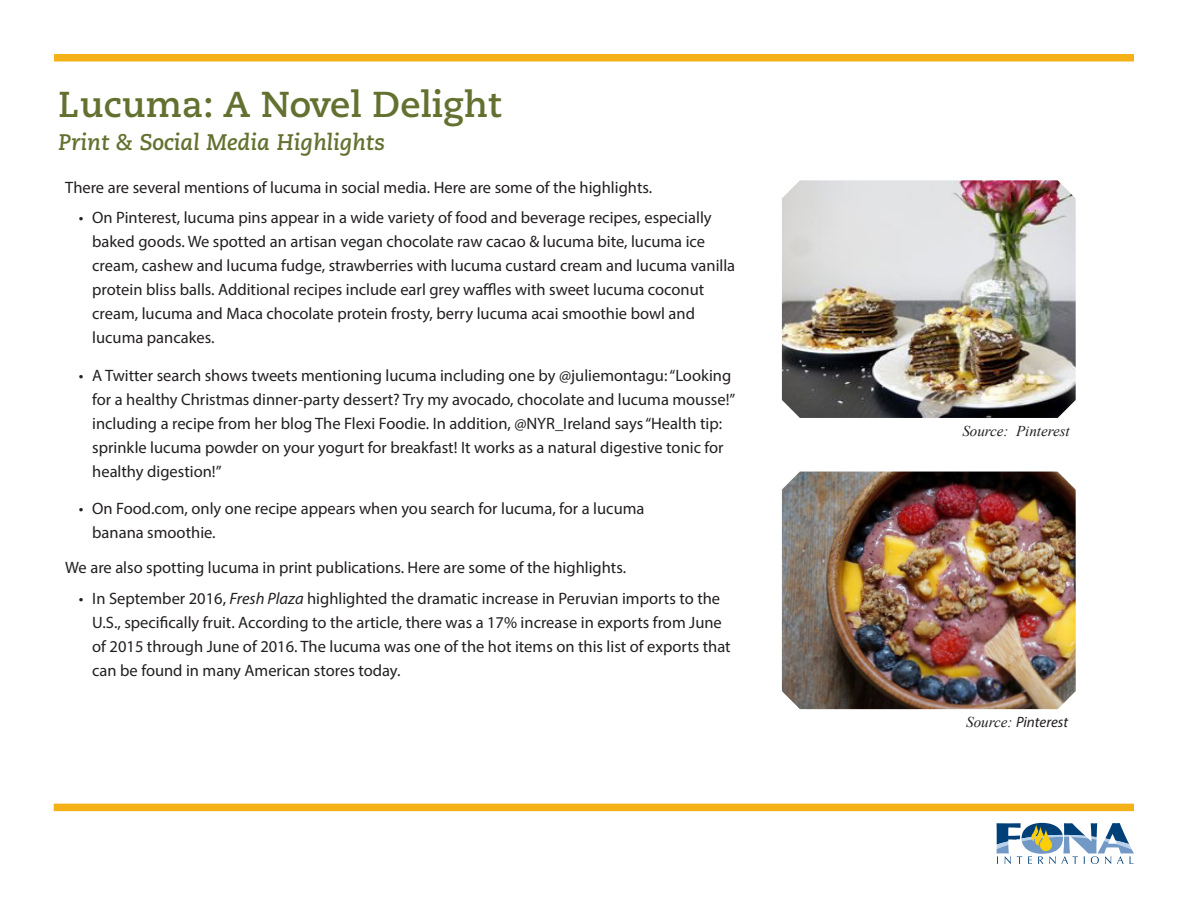
<style>
.page{position:relative;width:1188px;height:918px;background:#fff}
.page>*{position:absolute;margin:0;border:0;box-sizing:border-box;transform-origin:0 0}
.t1{font:700 36px "Caecilia LT Std";color:#637130}
.t2{font:italic 700 22.5px "Caecilia LT Std";color:#637130}
.Body{font:16.5px/24px "Myriad Pro";color:#231f20}
.t3{font:italic 15px "Times New Roman";color:#231f20}
.t4{font:italic 15px "Myriad Pro";color:#231f20}
.s1{font-style:italic}
.s2{font-family:"Times New Roman"}
</style>
<div class="page">
<svg style="left:997px;top:823px;width:137px;height:41px"></svg>
<div style="left:54px;top:54px;width:1080px;height:8px;background:#f5b218"></div>
<div style="left:54px;top:804px;width:1080px;height:7px;background:#f5b218"></div>
<img style="left:782px;top:180px;width:294px;height:238px">
<img style="left:782px;top:472px;width:294px;height:237px">
<p class="t1" style="left:58px;top:83px;width:444px">Lucuma: A Novel Delight</p>
<p class="t2" style="left:58px;top:129px;width:328px">Print &amp; Social Media Highlights</p>
<p class="Body" style="left:65px;top:175px;width:588px">There are several mentions of lucuma in social media. Here are some of the highlights.</p>
<p class="Body" style="left:92px;top:206px;width:645px;text-indent:-14px">• On Pinterest, lucuma pins appear in a wide variety of food and beverage recipes, especially baked goods. We spotted an artisan vegan chocolate raw cacao &amp; lucuma bite, lucuma ice cream, cashew and lucuma fudge, strawberries with lucuma custard cream and lucuma vanilla protein bliss balls. Additional recipes include earl grey waffles with sweet lucuma coconut cream, lucuma and Maca chocolate protein frosty, berry lucuma acai smoothie bowl and lucuma pancakes.</p>
<p class="Body" style="left:92px;top:363px;width:645px;text-indent:-14px">• A Twitter search shows tweets mentioning lucuma including one by @juliemontagu: “Looking for a healthy Christmas dinner-party dessert? Try my avocado, chocolate and lucuma mousse!” including a recipe from her blog The Flexi Foodie. In addition, @NYR_Ireland says “Health tip: sprinkle lucuma powder on your yogurt for breakfast! It works as a natural digestive tonic for healthy digestion!”</p>
<p class="Body" style="left:92px;top:497px;width:554px;text-indent:-14px">• On Food.com, only one recipe appears when you search for lucuma, for a lucuma banana smoothie.</p>
<p class="Body" style="left:65px;top:555px;width:562px">We are also spotting lucuma in print publications. Here are some of the highlights.</p>
<p class="Body" style="left:92px;top:586px;width:640px;text-indent:-14px">• In September 2016, <span class="s1">Fresh Plaza</span> highlighted the dramatic increase in Peruvian imports to the U.S., specifically fruit. According to the article, there was a 17% increase in exports from June of 2015 through June of 2016. The lucuma was one of the hot items on this list of exports that can be found in many American stores today.</p>
<p class="t3" style="left:962px;top:421px;width:109px">Source: Pinterest</p>
<p class="t4" style="left:966px;top:713px;width:103px"><span class="s2">Source:</span> Pinterest</p>
</div>
